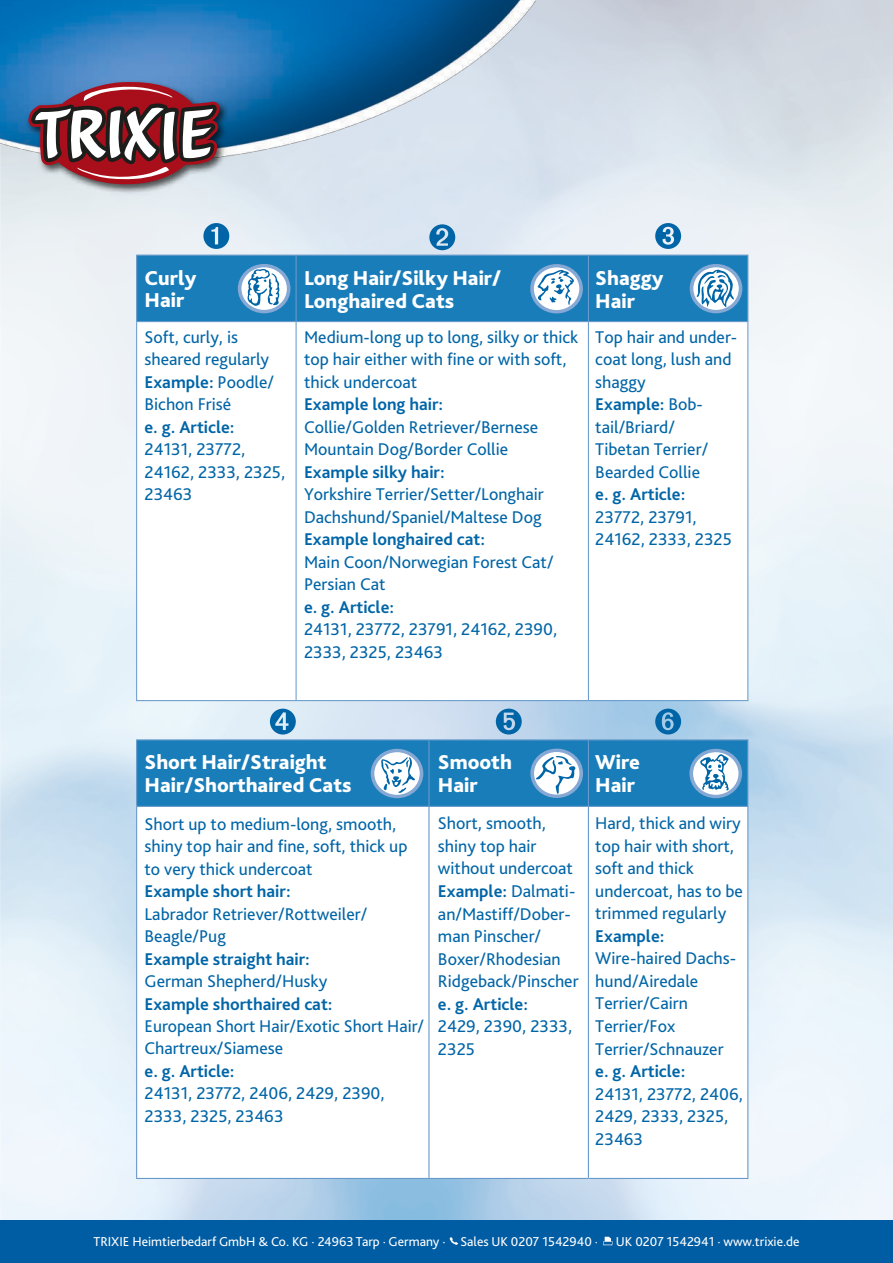
<style>
.page{position:relative;width:893px;height:1263px;background:#fff}
.page>*{position:absolute;margin:0;border:0;box-sizing:border-box;transform-origin:0 0}
.t1{font:800 21px/22.5px "Bliss Pro";color:#fff}
.t2{font:17.85px/22.5px "Bliss Pro";color:#0065a7}
.t3{font:700 17.85px "Bliss Pro";color:#0065a7}
.t4{font:13.5px "Bliss Pro";color:#fff}
.s1{font-weight:700}
</style>
<div class="page">
<img style="left:0;top:0;width:893px;height:1220px">
<div style="left:0;top:1220px;width:893px;height:43px;background:#005ca3"></div>
<img style="left:0;top:0;width:536px;height:161px">
<img style="left:23px;top:77px;width:209px;height:119px">
<svg style="left:28px;top:81px;width:192px;height:107px"></svg>
<div style="left:137px;top:322px;width:611px;height:378px;background:#fff"></div>
<div style="left:137px;top:804px;width:611px;height:375px;background:#fff"></div>
<hr style="left:136px;top:255px;width:160px;height:1px;background:#679acb">
<hr style="left:136px;top:321px;width:160px;height:1px;background:#679acb">
<hr style="left:296px;top:322px;width:1px;height:378px;background:#679acb">
<hr style="left:588px;top:322px;width:1px;height:378px;background:#679acb">
<hr style="left:747px;top:322px;width:1px;height:378px;background:#679acb">
<hr style="left:136px;top:700px;width:160px;height:1px;background:#679acb">
<hr style="left:296px;top:700px;width:292px;height:1px;background:#679acb">
<hr style="left:588px;top:700px;width:160px;height:1px;background:#679acb">
<hr style="left:136px;top:739px;width:293px;height:1px;background:#679acb">
<hr style="left:429px;top:739px;width:159px;height:1px;background:#679acb">
<hr style="left:588px;top:739px;width:160px;height:1px;background:#679acb">
<hr style="left:136px;top:806px;width:293px;height:1px;background:#679acb">
<hr style="left:429px;top:806px;width:159px;height:1px;background:#679acb">
<hr style="left:428px;top:807px;width:1px;height:371px;background:#679acb">
<hr style="left:588px;top:806px;width:160px;height:1px;background:#679acb">
<hr style="left:588px;top:807px;width:1px;height:371px;background:#679acb">
<hr style="left:747px;top:807px;width:1px;height:371px;background:#679acb">
<hr style="left:136px;top:1178px;width:293px;height:1px;background:#679acb">
<hr style="left:429px;top:1178px;width:159px;height:1px;background:#679acb">
<hr style="left:588px;top:1178px;width:160px;height:1px;background:#679acb">
<hr style="left:136px;top:807px;width:1px;height:371px;background:#679acb">
<hr style="left:136px;top:740px;width:1px;height:66px;background:#679acb">
<hr style="left:136px;top:256px;width:1px;height:65px;background:#679acb">
<hr style="left:136px;top:322px;width:1px;height:378px;background:#679acb">
<svg style="left:449px;top:1237px;width:9px;height:8px"></svg>
<svg style="left:603px;top:1237px;width:10px;height:8px"></svg>
<svg style="left:137px;top:740px;width:611px;height:66px;background:#328ac0"></svg>
<svg style="left:496px;top:709px;width:26px;height:25px"></svg>
<svg style="left:655px;top:709px;width:26px;height:25px"></svg>
<svg style="left:137px;top:223px;width:611px;height:99px;background:#66a6ce"></svg>
<svg style="left:270px;top:709px;width:26px;height:25px"></svg>
<p class="t1" style="left:145px;top:266px;width:53px">Curly<br>Hair</p>
<p class="t2" style="left:145px;top:325px;width:131px">Soft, curly, is sheared regularly<br><span class="s1">Example:</span> Poodle/<br>Bichon Frisé</p>
<p class="t3" style="left:145px;top:416px;width:92px">e. g. Article:</p>
<p class="t2" style="left:145px;top:437px;width:142px">24131, 23772,<br>24162, 2333, 2325,<br>23463</p>
<p class="t1" style="left:304px;top:266px;width:199px">Long Hair/Silky Hair/<br>Longhaired Cats</p>
<p class="t2" style="left:304px;top:325px;width:276px">Medium-long up to long, silky or thick top hair either with fine or with soft, thick undercoat</p>
<p class="t3" style="left:304px;top:393px;width:141px">Example long hair:</p>
<p class="t2" style="left:304px;top:415px;width:236px">Collie/Golden Retriever/Bernese<br>Mountain Dog/Border Collie</p>
<p class="t3" style="left:304px;top:461px;width:142px">Example silky hair:</p>
<p class="t2" style="left:304px;top:482px;width:241px">Yorkshire Terrier/Setter/Longhair<br>Dachshund/Spaniel/Maltese Dog</p>
<p class="t3" style="left:304px;top:528px;width:183px">Example longhaired cat:</p>
<p class="t2" style="left:304px;top:550px;width:251px">Main Coon/Norwegian Forest Cat/<br>Persian Cat</p>
<p class="t3" style="left:304px;top:596px;width:92px">e. g. Article:</p>
<p class="t2" style="left:304px;top:617px;width:255px">24131, 23772, 23791, 24162, 2390,<br>2333, 2325, 23463</p>
<p class="t1" style="left:595px;top:266px;width:70px">Shaggy<br>Hair</p>
<p class="t2" style="left:595px;top:325px;width:144px">Top hair and under&shy;coat long, lush and shaggy<br><span class="s1">Example:</span> Bob&shy;tail/Briard/<br>Tibetan Terrier/<br>Bearded Collie</p>
<p class="t3" style="left:595px;top:483px;width:92px">e. g. Article:</p>
<p class="t2" style="left:595px;top:505px;width:138px">23772, 23791,<br>24162, 2333, 2325</p>
<p class="t1" style="left:145px;top:750px;width:208px">Short Hair/Straight<br>Hair/Shorthaired Cats</p>
<p class="t2" style="left:145px;top:812px;width:264px">Short up to medium-long, smooth, shiny top hair and fine, soft, thick up to very thick undercoat</p>
<p class="t3" style="left:145px;top:880px;width:148px">Example short hair:</p>
<p class="t2" style="left:145px;top:902px;width:224px">Labrador Retriever/Rottweiler/<br>Beagle/Pug</p>
<p class="t3" style="left:145px;top:947px;width:167px">Example straight hair:</p>
<p class="t2" style="left:145px;top:969px;width:184px">German Shepherd/Husky</p>
<p class="t3" style="left:145px;top:992px;width:190px">Example shorthaired cat:</p>
<p class="t2" style="left:145px;top:1014px;width:281px">European Short Hair/Exotic Short Hair/<br>Chartreux/Siamese</p>
<p class="t3" style="left:145px;top:1060px;width:92px">e. g. Article:</p>
<p class="t2" style="left:145px;top:1082px;width:242px">24131, 23772, 2406, 2429, 2390,<br>2333, 2325, 23463</p>
<p class="t1" style="left:438px;top:751px;width:75px">Smooth<br>Hair</p>
<p class="t2" style="left:438px;top:812px;width:142px">Short, smooth, shiny top hair without undercoat<br><span class="s1">Example:</span> Dalmati&shy;an/Mastiff/Dober&shy;man Pinscher/<br>Boxer/Rhodesian<br>Ridgeback/Pinscher</p>
<p class="t3" style="left:438px;top:992px;width:92px">e. g. Article:</p>
<p class="t2" style="left:438px;top:1014px;width:136px">2429, 2390, 2333,<br>2325</p>
<p class="t1" style="left:595px;top:750px;width:46px">Wire<br>Hair</p>
<p class="t2" style="left:595px;top:812px;width:149px">Hard, thick and wiry top hair with short, soft and thick undercoat, has to be trimmed regularly</p>
<p class="t3" style="left:595px;top:925px;width:71px">Example:</p>
<p class="t2" style="left:595px;top:947px;width:142px">Wire-haired Dachs&shy;hund/Airedale<br>Terrier/Cairn<br>Terrier/Fox<br>Terrier/Schnauzer</p>
<p class="t3" style="left:595px;top:1060px;width:92px">e. g. Article:</p>
<p class="t2" style="left:595px;top:1082px;width:149px">24131, 23772, 2406,<br>2429, 2333, 2325,<br>23463</p>
<p class="t4" style="left:93px;top:1233px;width:506px">TRIXIE Heimtierbedarf GmbH &amp; Co. KG · 24963 Tarp · Germany · Sales UK 0207 1542940 ·</p>
<p class="t4" style="left:616px;top:1233px;width:185px">UK 0207 1542941 · www.trixie.de</p>
</div>
